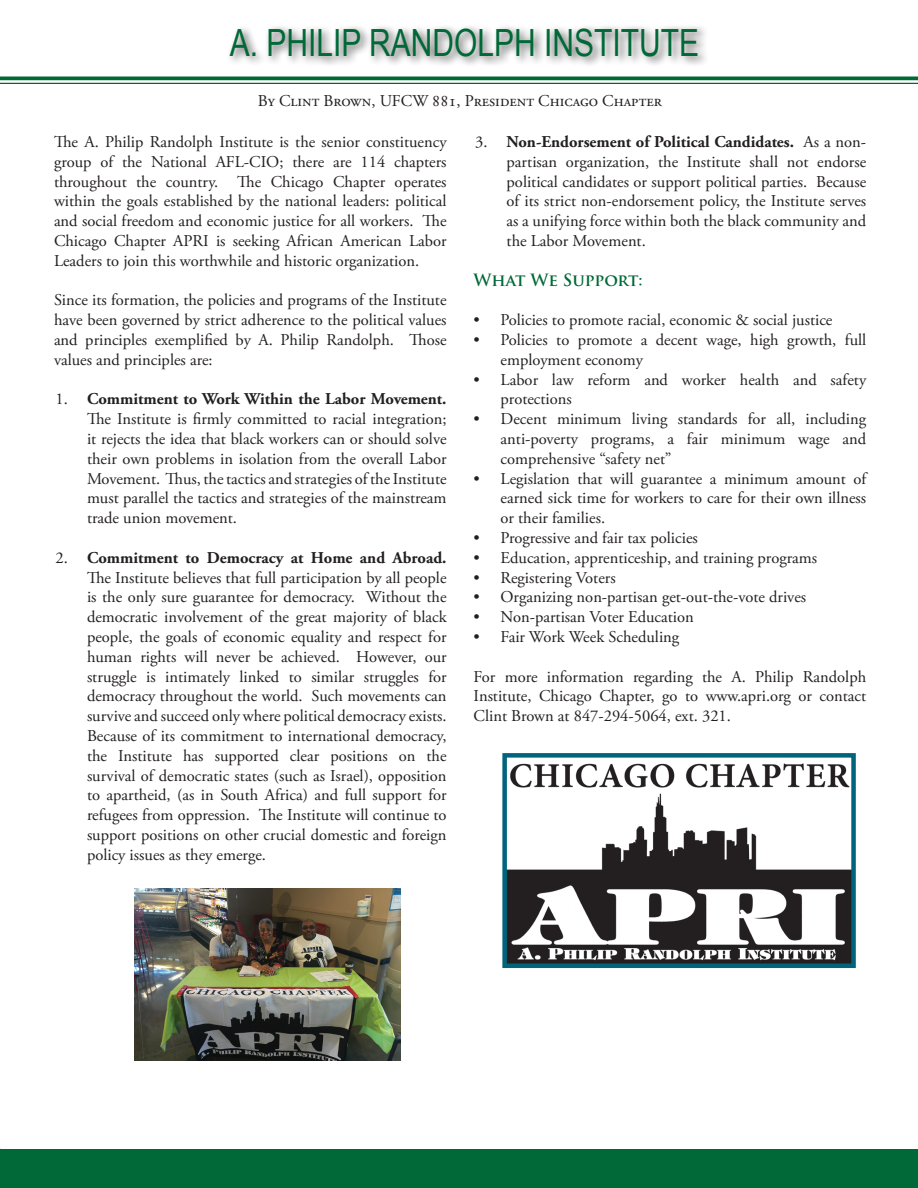
<style>
.page{position:relative;width:918px;height:1188px;background:#fff}
.page>*{position:absolute;margin:0;border:0;box-sizing:border-box;transform-origin:0 0}
.t1{font:37.5px "Arial";color:#006937;scale:.8 1}
.t2{font:16.5px/19.8px "Adobe Garamond Pro";color:#231f20;text-align:justify}
.t3{font:700 16.5px "Trajan Pro";color:#006937}
.s1{font-weight:700}
</style>
<div class="page">
<hr style="left:0;top:77px;width:918px;height:3px;background:#006937">
<hr style="left:0;top:83px;width:918px;height:1px;background:#006937">
<div style="left:0;top:1149px;width:5px;height:39px;background:#006937"></div>
<div style="left:2px;top:1149px;width:916px;height:39px;background:#006937"></div>
<img style="left:507px;top:763px;width:344px;height:200px">
<div style="left:502px;top:753px;width:354px;height:215px;border:4px solid #00657c"></div>
<div style="left:225px;top:24px;width:483px;height:44px;background:#231f20;opacity:.75"></div>
<img style="left:134px;top:889px;width:266px;height:171px">
<h1 class="t1" style="left:230px;top:18px;width:588px">A. PHILIP RANDOLPH INSTITUTE</h1>
<p class="t2" style="left:258px;top:92px;width:406px">By Clint Brown, UFCW 881, President Chicago Chapter</p>
<p class="t2" style="left:54px;top:132px;width:394px">The A. Philip Randolph Institute is the senior constituency group of the National AFL-CIO; there are 114 chapters throughout the country. The Chicago Chapter operates within the goals established by the national leaders: political and social freedom and economic justice for all workers. The Chicago Chapter APRI is seeking African American Labor Leaders to join this worthwhile and historic organization.</p>
<p class="t2" style="left:54px;top:291px;width:394px">Since its formation, the policies and programs of the Institute have been governed by strict adherence to the political values and principles exemplified by A. Philip Randolph. Those values and principles are:</p>
<p class="t2" style="left:87px;top:390px;width:361px;text-indent:-31px">1. <span class="s1">Commitment to Work Within the Labor Movement.<br></span>The Institute is firmly committed to racial integration; it rejects the idea that black workers can or should solve their own problems in isolation from the overall Labor Movement. Thus, the tactics and strategies of the Institute must parallel the tactics and strategies of the mainstream trade union movement.</p>
<p class="t2" style="left:87px;top:548px;width:361px;text-indent:-31px">2. <span class="s1">Commitment to Democracy at Home and Abroad.<br></span>The Institute believes that full participation by all people is the only sure guarantee for democracy. Without the democratic involvement of the great majority of black people, the goals of economic equality and respect for human rights will never be achieved. However, our struggle is intimately linked to similar struggles for democracy throughout the world. Such movements can survive and succeed only where political democracy exists.<br>Because of its commitment to international democracy, the Institute has supported clear positions on the survival of democratic states (such as Israel), opposition to apartheid, (as in South Africa) and full support for refugees from oppression. The Institute will continue to support positions on other crucial domestic and foreign policy issues as they emerge.</p>
<p class="t2" style="left:507px;top:132px;width:361px;text-indent:-31px">3. <span class="s1">Non-Endorsement of Political Candidates.</span> As a non&shy;partisan organization, the Institute shall not endorse political candidates or support political parties. Because of its strict non-endorsement policy, the Institute serves as a unifying force within both the black community and the Labor Movement.</p>
<p class="t3" style="left:474px;top:269px;width:171px">What We Support:</p>
<p class="t2" style="left:474px;top:311px;width:360px">• Policies to promote racial, economic &amp; social justice</p>
<p class="t2" style="left:501px;top:330px;width:367px;text-indent:-27px">• Policies to promote a decent wage, high growth, full employment economy</p>
<p class="t2" style="left:501px;top:370px;width:367px;text-indent:-27px">• Labor law reform and worker health and safety protections</p>
<p class="t2" style="left:501px;top:410px;width:367px;text-indent:-27px">• Decent minimum living standards for all, including anti-poverty programs, a fair minimum wage and comprehensive “safety net”</p>
<p class="t2" style="left:501px;top:469px;width:367px;text-indent:-27px">• Legislation that will guarantee a minimum amount of earned sick time for workers to care for their own illness or their families.</p>
<p class="t2" style="left:474px;top:528px;width:226px">• Progressive and fair tax policies</p>
<p class="t2" style="left:474px;top:548px;width:345px">• Education, apprenticeship, and training programs</p>
<p class="t2" style="left:474px;top:568px;width:144px">• Registering Voters</p>
<p class="t2" style="left:474px;top:588px;width:334px">• Organizing non-partisan get-out-the-vote drives</p>
<p class="t2" style="left:474px;top:608px;width:222px">• Non-partisan Voter Education</p>
<p class="t2" style="left:474px;top:627px;width:207px">• Fair Work Week Scheduling</p>
<p class="t2" style="left:474px;top:667px;width:394px">For more information regarding the A. Philip Randolph Institute, Chicago Chapter, go to www.apri.org or contact Clint Brown at 847-294-5064, ext. 321.</p>
</div>
